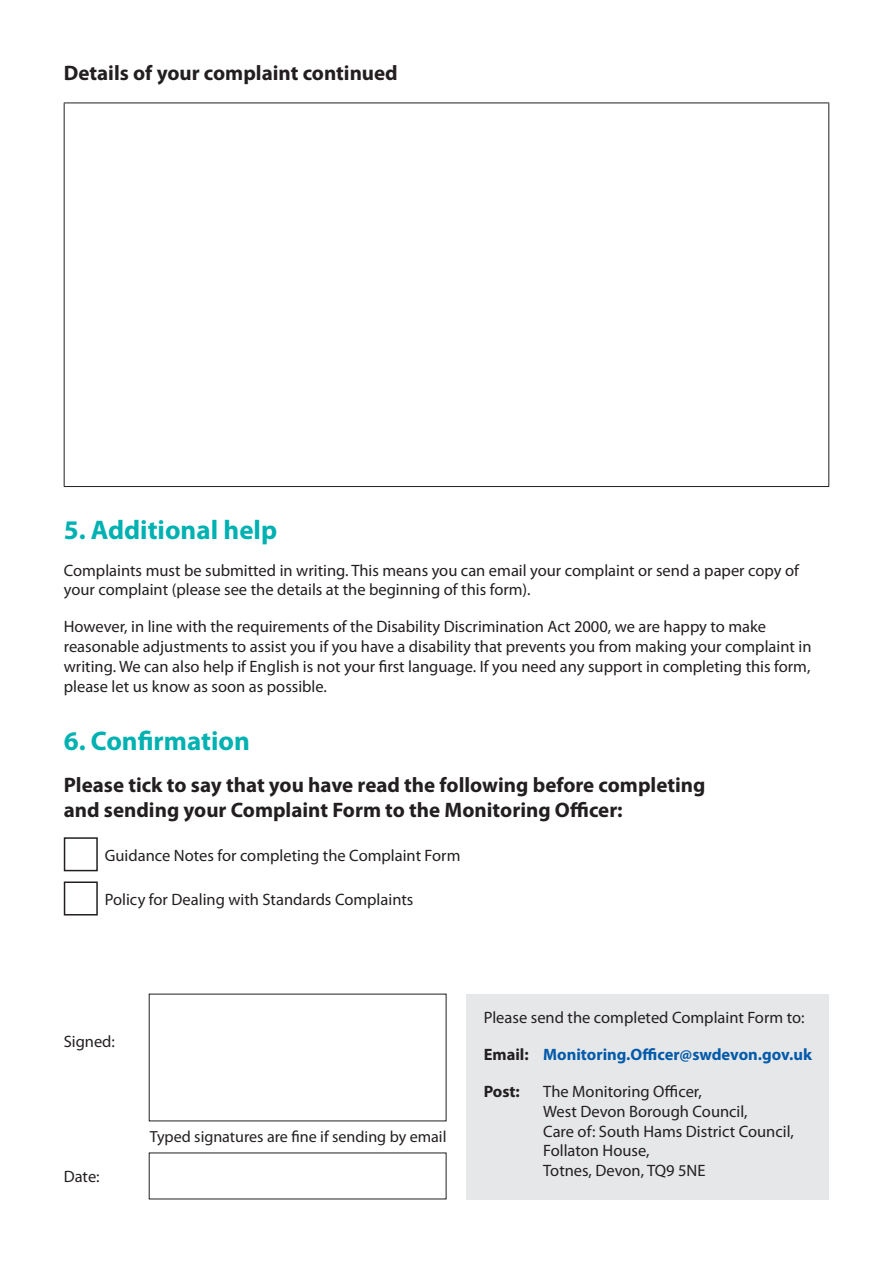
<style>
.page{position:relative;width:893px;height:1263px;background:#fff}
.page>*{position:absolute;margin:0;border:0;box-sizing:border-box;transform-origin:0 0}
.t1{font:700 27px "Myriad Pro";color:#00b1b2}
.t2{font:700 21px/25.2px "Myriad Pro";color:#231f20}
.t3{font:16.5px/19.8px "Myriad Pro";color:#231f20}
.t4{font:700 16.5px "Myriad Pro";color:#015aaa}
.t5{font:700 16.5px "Myriad Pro";color:#231f20}
.t6{font:16.05px "Myriad Pro";color:#231f20}
.s1{color:#231f20}
</style>
<div class="page">
<div style="left:467px;top:994px;width:362px;height:205px;background:#e6e7e9"></div>
<hr style="left:64px;top:486px;width:765px;height:1px;background:#231f20">
<hr style="left:828px;top:103px;width:1px;height:383px;background:#231f20">
<hr style="left:64px;top:103px;width:1px;height:383px;background:#231f20">
<hr style="left:64px;top:103px;width:765px;height:1px;background:#231f20">
<svg style="left:63px;top:837px;width:35px;height:79px"></svg>
<p class="t2" style="left:64px;top:59px;width:336px">Details of your complaint continued</p>
<h2 class="t1" style="left:64px;top:512px;width:215px">5. Additional help</h2>
<p class="t3" style="left:64px;top:560px;width:737px">Complaints must be submitted in writing. This means you can email your complaint or send a paper copy of your complaint (please see the details at the beginning of this form).</p>
<p class="t3" style="left:64px;top:616px;width:749px">However, in line with the requirements of the Disability Discrimination Act 2000, we are happy to make reasonable adjustments to assist you if you have a disability that prevents you from making your complaint in writing. We can also help if English is not your frst language. If you need any support in completing this form, please let us know as soon as possible.</p>
<h2 class="t1" style="left:64px;top:723px;width:188px">6. Confrmation</h2>
<p class="t2" style="left:64px;top:771px;width:643px">Please tick to say that you have read the following before completing and sending your Complaint Form to the Monitoring Ofcer:</p>
<p class="t3" style="left:105px;top:845px;width:357px">Guidance Notes for completing the Complaint Form</p>
<p class="t3" style="left:105px;top:890px;width:310px">Policy for Dealing with Standards Complaints</p>
<p class="t3" style="left:64px;top:1031px;width:53px">Signed:</p>
<p class="t3" style="left:64px;top:1166px;width:37px">Date:</p>
<p class="t6" style="left:150px;top:1127px;width:298px">Typed signatures are fne if sending by email</p>
<p class="t3" style="left:484px;top:1008px;width:322px">Please send the completed Complaint Form to:</p>
<h4 class="t4" style="left:484px;top:1044px;width:330px"><span class="s1">Email:</span> Monitoring.Ofcer@swdevon.gov.uk</h4>
<p class="t5" style="left:484px;top:1081px;width:38px">Post:</p>
<p class="t3" style="left:543px;top:1081px;width:206px">The Monitoring Ofcer,<br>West Devon Borough Council,</p>
<p class="t3" style="left:543px;top:1121px;width:252px">Care of: South Hams District Council,</p>
<p class="t3" style="left:543px;top:1141px;width:164px">Follaton House,<br>Totnes, Devon, TQ9 5NE</p>
</div>
